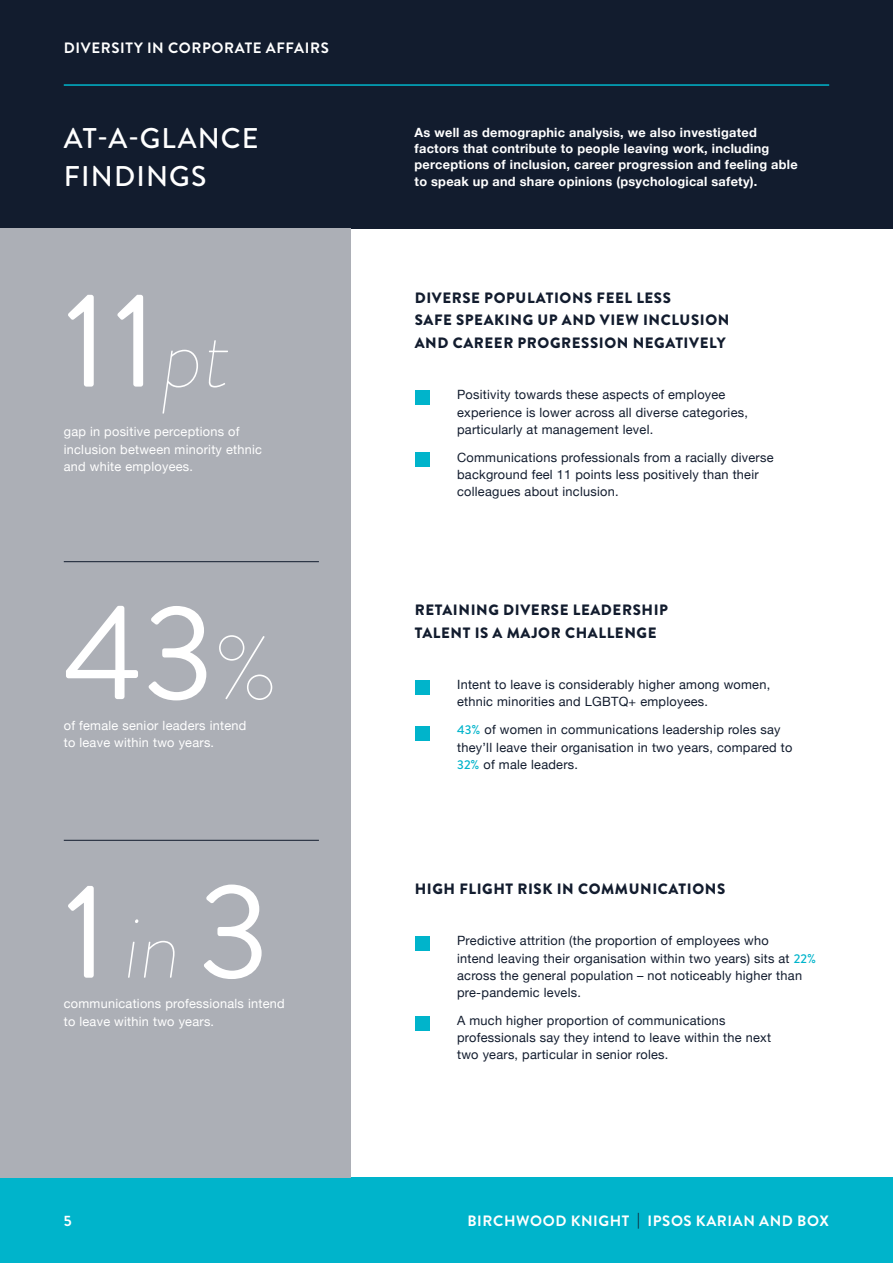
<style>
.page{position:relative;width:893px;height:1263px;background:#fff}
.page>*{position:absolute;margin:0;border:0;box-sizing:border-box;transform-origin:0 0}
.t1{font:135px "Brandon Grotesque";color:#fff}
.t2{font:500 28.5px/38.2px "Brandon Grotesque";letter-spacing:.04em;color:#fff}
.t3{font:900 15px/22.5px "Brandon Grotesque";letter-spacing:.04em;color:#121c2e}
.t4{font:700 15px "Brandon Grotesque";letter-spacing:.04em;color:#fff}
.t5{font:12.75px/17.2px "Helvetica Neue";letter-spacing:.02em;color:#121c2e}
.t6{font:700 12.75px/16.4px "Helvetica Neue";letter-spacing:.02em;color:#fff}
.t7{font:12.75px/17.2px "Helvetica Neue";letter-spacing:.02em;color:#fff}
.s1{font-weight:100;font-style:italic;font-size:90px}
.s2{font-weight:100;font-size:90px}
.s3{font-family:"Brandon Grotesque";font-weight:500;color:#00b4cb}
.s4{color:#121c2e}
</style>
<div class="page">
<div style="left:0;top:0;width:893px;height:228px;background:#121c2e"></div>
<div style="left:0;top:1178px;width:893px;height:85px;background:#00b4cb"></div>
<hr style="left:64px;top:84px;width:765px;height:2px;background:#00b4cb">
<div style="left:0;top:228px;width:351px;height:950px;background:#acafb6"></div>
<hr style="left:64px;top:561px;width:255px;height:1px;background:#121c2e">
<hr style="left:64px;top:840px;width:255px;height:1px;background:#121c2e">
<div style="left:415px;top:390px;width:14px;height:15px;background:#00b4cb"></div>
<div style="left:415px;top:452px;width:14px;height:14px;background:#00b4cb"></div>
<div style="left:415px;top:680px;width:14px;height:15px;background:#00b4cb"></div>
<div style="left:415px;top:726px;width:14px;height:15px;background:#00b4cb"></div>
<div style="left:415px;top:936px;width:14px;height:15px;background:#00b4cb"></div>
<div style="left:415px;top:1016px;width:14px;height:15px;background:#00b4cb"></div>
<p class="t4" style="left:64px;top:37px;width:266px">DIVERSITY IN CORPORATE AFFAIRS</p>
<h2 class="t2" style="left:64px;top:119px;width:196px">AT-A-GLANCE<br>FINDINGS</h2>
<h1 class="t1" style="left:64px;top:247px;width:168px">11<span class="s1">pt</span></h1>
<p class="t7" style="left:64px;top:424px;width:200px">gap in positive perceptions of inclusion between minority ethnic and white employees.</p>
<h1 class="t1" style="left:64px;top:560px;width:216px">43<span class="s2">%</span></h1>
<p class="t7" style="left:64px;top:717px;width:184px">of female senior leaders intend to leave within two years.</p>
<h1 class="t1" style="left:64px;top:838px;width:208px">1 <span class="s1">in</span> 3</h1>
<p class="t7" style="left:64px;top:996px;width:222px">communications professionals intend to leave within two years.</p>
<p class="t6" style="left:415px;top:124px;width:385px">As well as demographic analysis, we also investigated factors that contribute to people leaving work, including perceptions of inclusion, career progression and feeling able to speak up and share opinions (psychological safety).</p>
<p class="t3" style="left:415px;top:286px;width:316px">DIVERSE POPULATIONS FEEL LESS<br>SAFE SPEAKING UP AND VIEW INCLUSION<br>AND CAREER PROGRESSION NEGATIVELY</p>
<p class="t5" style="left:457px;top:387px;width:292px">Positivity towards these aspects of employee experience is lower across all diverse categories, particularly at management level.</p>
<p class="t5" style="left:457px;top:449px;width:318px">Communications professionals from a racially diverse background feel 11 points less positively than their colleagues about inclusion.</p>
<p class="t3" style="left:415px;top:599px;width:255px">RETAINING DIVERSE LEADERSHIP<br>TALENT IS A MAJOR CHALLENGE</p>
<p class="t5" style="left:457px;top:677px;width:315px">Intent to leave is considerably higher among women, ethnic minorities and LGBTQ+ employees.</p>
<p class="t5" style="left:457px;top:722px;width:337px"><span class="s3">43%</span> of women in communications leadership roles say they’ll leave their organisation in two years, compared to<br><span class="s3">32%</span> of male leaders.</p>
<p class="t3" style="left:415px;top:877px;width:312px">HIGH FLIGHT RISK IN COMMUNICATIONS</p>
<p class="t5" style="left:457px;top:933px;width:360px">Predictive attrition (the proportion of employees who<br>intend leaving their organisation within two years) sits at <span class="s3">22% </span>across the general population – not noticeably higher than pre-pandemic levels.</p>
<p class="t5" style="left:457px;top:1012px;width:315px">A much higher proportion of communications professionals say they intend to leave within the next two years, particular in senior roles.</p>
<p class="t4" style="left:64px;top:1210px;width:9px">5</p>
<p class="t4" style="left:467px;top:1210px;width:363px">BIRCHWOOD KNIGHT <span class="s4">|</span> IPSOS KARIAN AND BOX</p>
</div>
